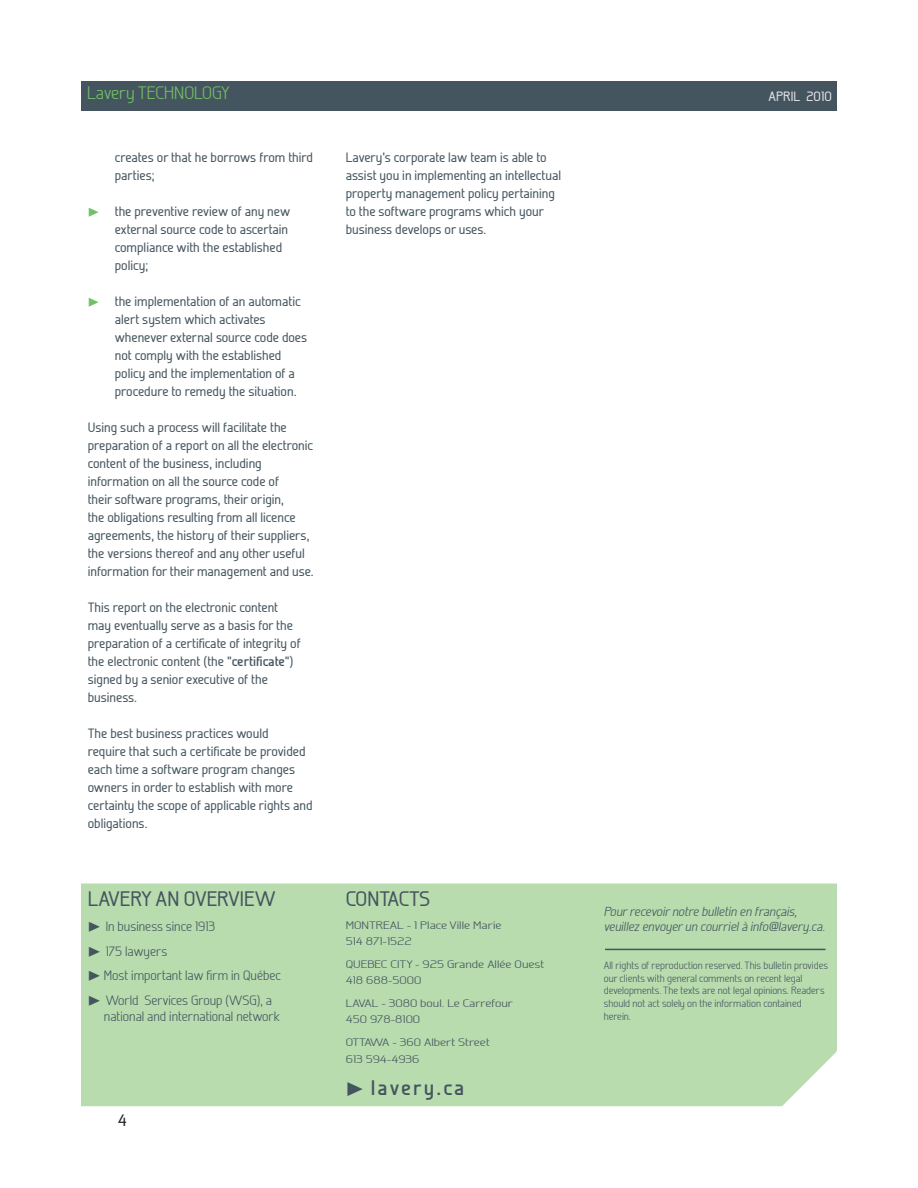
<style>
.page{position:relative;width:918px;height:1188px;background:#fff}
.page>*{position:absolute;margin:0;border:0;box-sizing:border-box;transform-origin:0 0}
.t1{font:500 21px "Galette";color:#45555f}
.t2{font:700 21px "Galette";letter-spacing:.1em;color:#45555f}
.t3{font:500 21px "Galette";letter-spacing:-.03em;color:#45555f}
.t4{font:300 18px "Galette";color:#71c167}
.t5{font:500 16.5px "Galette";color:#231f20}
.Texte_de_l_article{font:500 13.5px/18px "Galette";color:#45555f}
.t6{font:300 13.5px/16.2px "Galette";color:#45555f}
.t7{font:500 13.5px "Galette";color:#e4e5e7}
.t8{font:italic 300 13.05px/15.6px "Galette";color:#45555f}
.t9{font:300 10.8px/16.2px "Galette";color:#45555f;scale:1.25 1}
.t10{font:300 10.5px/12.6px "Galette";color:#45555f}
.s1{color:#71c167}
.s2{font-weight:700}
</style>
<div class="page">
<div style="left:81px;top:81px;width:756px;height:29px;background:#45555f"></div>
<div style="left:81px;top:883px;width:756px;height:223px;background:#b8dcae"></div>
<hr style="left:605px;top:949px;width:221px;height:1px;background:#45555f">
<p class="t4" style="left:87px;top:82px;width:144px">Lavery TECHNOLOGY</p>
<p class="t7" style="left:769px;top:88px;width:15px">April</p>
<p class="t7" style="left:806px;top:88px;width:27px">2010</p>
<p class="Texte_de_l_article" style="left:115px;top:148px;width:200px">creates or that he borrows from third parties;</p>
<p class="Texte_de_l_article" style="left:115px;top:202px;width:177px;text-indent:-27px"><span class="s1">◆</span> the preventive review of any new external source code to ascertain compliance with the established policy;</p>
<p class="Texte_de_l_article" style="left:115px;top:292px;width:194px;text-indent:-27px"><span class="s1">◆</span> the implementation of an automatic alert system which activates whenever external source code does not comply with the established policy and the implementation of a procedure to remedy the situation.</p>
<p class="Texte_de_l_article" style="left:88px;top:418px;width:227px">Using such a process will facilitate the preparation of a report on all the electronic content of the business, including information on all the source code of<br>their software programs, their origin,<br>the obligations resulting from all licence agreements, the history of their suppliers, the versions thereof and any other useful information for their management and use.</p>
<p class="Texte_de_l_article" style="left:88px;top:598px;width:215px">This report on the electronic content may eventually serve as a basis for the preparation of a certificate of integrity of the electronic content (the “<span class="s2">certificate</span>”) signed by a senior executive of the business.</p>
<p class="Texte_de_l_article" style="left:88px;top:724px;width:226px">The best business practices would<br>require that such a certificate be provided each time a software program changes owners in order to establish with more certainty the scope of applicable rights and obligations.</p>
<p class="t1" style="left:88px;top:886px;width:189px">LAVERY AN OVERVIEW</p>
<p class="t6" style="left:88px;top:918px;width:129px">◆ In business since 1913</p>
<p class="t6" style="left:88px;top:943px;width:81px">◆ 175 lawyers</p>
<p class="t6" style="left:88px;top:967px;width:195px">◆ Most important law firm in Québec</p>
<p class="t6" style="left:104px;top:992px;width:177px;text-indent:-16px">◆ World Services Group (WSG), a national and international network</p>
<p class="t5" style="left:118px;top:1110px;width:10px">4</p>
<p class="Texte_de_l_article" style="left:346px;top:148px;width:217px">Lavery’s corporate law team is able to assist you in implementing an intellectual property management policy pertaining to the software programs which your business develops or uses.</p>
<p class="t3" style="left:346px;top:886px;width:86px">CONTACTS</p>
<p class="t9" style="left:346px;top:917px;width:126px">MONTREAL - 1 Place Ville Marie</p>
<p class="t9" style="left:346px;top:933px;width:54px">514 871-1522</p>
<p class="t9" style="left:346px;top:956px;width:160px">QUEBEC CITY - 925 Grande Allée Ouest<br>418 688-5000</p>
<p class="t9" style="left:346px;top:995px;width:135px">LAVAL - 3080 boul. Le Carrefour<br>450 978-8100</p>
<p class="t9" style="left:346px;top:1034px;width:117px">OTTAWA - 360 Albert Street</p>
<p class="t9" style="left:346px;top:1051px;width:60px">613 594-4936</p>
<p class="t2" style="left:346px;top:1074px;width:120px">◆ lavery.ca</p>
<p class="t8" style="left:604px;top:903px;width:223px">Pour recevoir notre bulletin en français, veuillez envoyer un courriel à info@lavery.ca.</p>
<p class="t10" style="left:604px;top:959px;width:226px">All rights of reproduction reserved. This bulletin provides our clients with general comments on recent legal developments. The texts are not legal opinions. Readers should not act solely on the information contained herein.</p>
</div>
